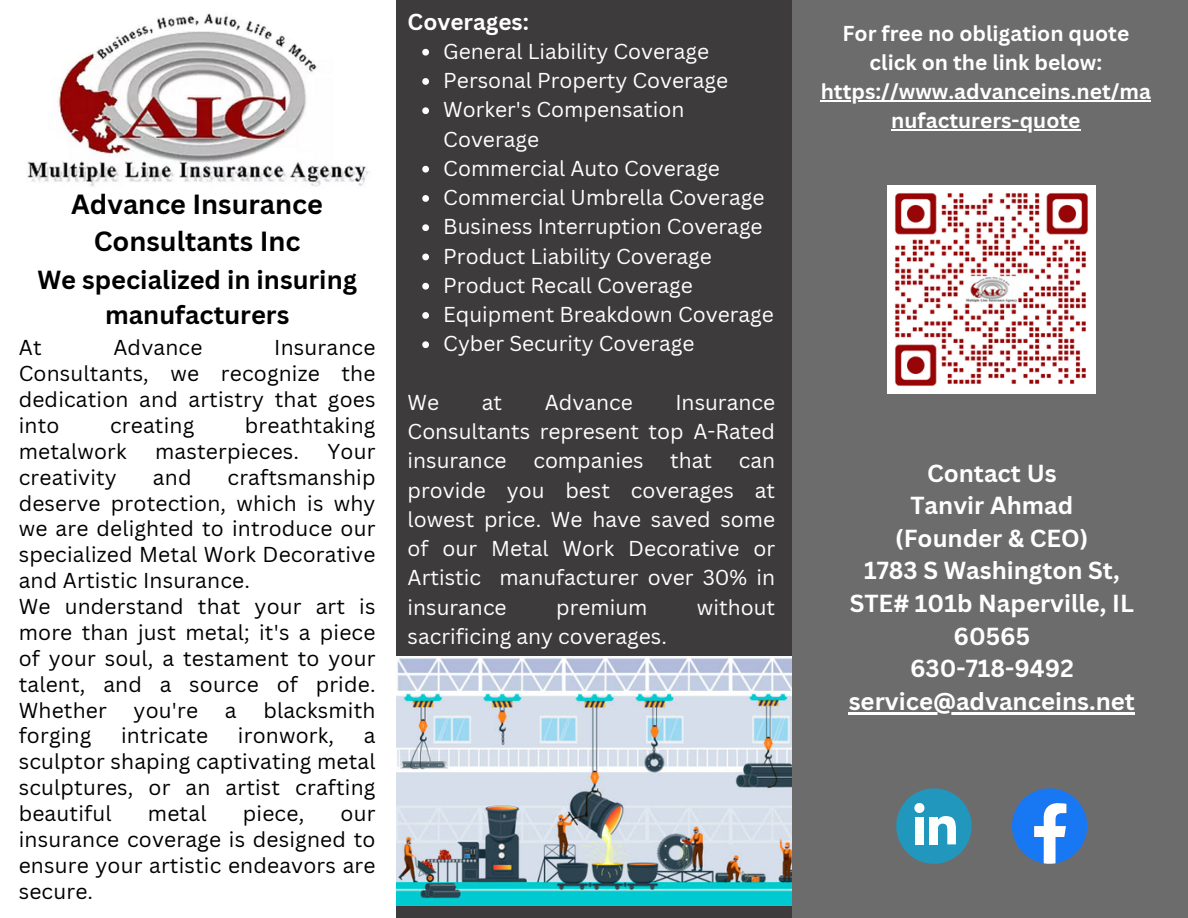
<style>
.page{position:relative;width:1188px;height:918px;background:#fff}
.page>*{position:absolute;margin:0;border:0;box-sizing:border-box;transform-origin:0 0}
.t1{font:700 27px/37.2px "Canva Sans";color:#000;text-align:center}
.t2{font:700 25.5px/34.8px "Canva Sans";color:#000;text-align:center}
.t3{font:700 24px/32.7px "Canva Sans";color:#fff;text-align:center}
.t4{font:700 22.5px "Canva Sans";color:#fff}
.t5{font:21px/25.8px "Canva Sans";letter-spacing:.01em;color:#000;text-align:justify}
.t6{font:21px/29.2px "Canva Sans";color:#fff;text-align:justify}
.t7{font:700 21px/29.2px "Canva Sans";color:#fff;text-align:center}
</style>
<div class="page">
<div style="left:396px;top:0;width:396px;height:918px;background:#3d3b3b"></div>
<div style="left:792px;top:0;width:396px;height:918px;background:#6d6c6c"></div>
<img style="left:27px;top:13px;width:342px;height:174px">
<img style="left:888px;top:186px;width:208px;height:208px">
<svg style="left:896px;top:788px;width:76px;height:76px"></svg>
<svg style="left:1012px;top:788px;width:75px;height:76px"></svg>
<img style="left:396px;top:656px;width:396px;height:250px">
<svg style="left:422px;top:49px;width:7px;height:7px"></svg>
<svg style="left:422px;top:78px;width:7px;height:7px"></svg>
<svg style="left:422px;top:107px;width:7px;height:7px"></svg>
<svg style="left:422px;top:166px;width:7px;height:7px"></svg>
<svg style="left:422px;top:195px;width:7px;height:7px"></svg>
<svg style="left:422px;top:224px;width:7px;height:7px"></svg>
<svg style="left:422px;top:254px;width:7px;height:6px"></svg>
<svg style="left:422px;top:283px;width:7px;height:7px"></svg>
<svg style="left:422px;top:312px;width:7px;height:7px"></svg>
<svg style="left:422px;top:341px;width:7px;height:7px"></svg>
<hr style="left:821px;top:100px;width:330px;height:1px;background:#fff">
<hr style="left:891px;top:130px;width:190px;height:1px;background:#fff">
<hr style="left:849px;top:712px;width:286px;height:2px;background:#fff">
<p class="t1" style="left:71px;top:185px;width:253px">Advance Insurance<br>Consultants Inc</p>
<p class="t2" style="left:37px;top:261px;width:321px">We specialized in insuring manufacturers</p>
<p class="t5" style="left:19px;top:334px;width:24px">At</p>
<p class="t5" style="left:113px;top:334px;width:91px">Advance</p>
<p class="t5" style="left:19px;top:334px;width:358px;text-indent:256px">Insurance Consultants, we recognize the dedication and artistry that goes into</p>
<p class="t5" style="left:110px;top:412px;width:86px">creating</p>
<p class="t5" style="left:245px;top:412px;width:132px">breathtaking</p>
<p class="t5" style="left:19px;top:438px;width:109px">metalwork</p>
<p class="t5" style="left:155px;top:438px;width:145px">masterpieces.</p>
<p class="t5" style="left:328px;top:438px;width:49px">Your</p>
<p class="t5" style="left:19px;top:464px;width:100px">creativity</p>
<p class="t5" style="left:153px;top:464px;width:40px">and</p>
<p class="t5" style="left:19px;top:464px;width:358px;text-indent:209px">craftsmanship deserve protection, which is why we are delighted to introduce our specialized Metal Work Decorative and Artistic Insurance.</p>
<p class="t5" style="left:19px;top:593px;width:358px">We understand that your art is more than just metal; it's a piece of your soul, a testament to your talent, and a source of pride.<br>Whether</p>
<p class="t5" style="left:134px;top:697px;width:66px">you're</p>
<p class="t5" style="left:225px;top:697px;width:13px">a</p>
<p class="t5" style="left:263px;top:697px;width:114px">blacksmith</p>
<p class="t5" style="left:19px;top:722px;width:74px">forging</p>
<p class="t5" style="left:121px;top:722px;width:89px">intricate</p>
<p class="t5" style="left:238px;top:722px;width:98px">ironwork,</p>
<p class="t5" style="left:19px;top:722px;width:358px;text-indent:345px">a sculptor shaping captivating metal sculptures, or an artist crafting beautiful</p>
<p class="t5" style="left:148px;top:800px;width:60px">metal</p>
<p class="t5" style="left:243px;top:800px;width:63px">piece,</p>
<p class="t5" style="left:19px;top:800px;width:358px;text-indent:322px">our insurance coverage is designed to ensure your artistic endeavors are secure.</p>
<p class="t4" style="left:408px;top:6px;width:123px">Coverages:</p>
<p class="t6" style="left:443px;top:36px;width:267px">General Liability Coverage</p>
<p class="t6" style="left:443px;top:65px;width:286px">Personal Property Coverage</p>
<p class="t6" style="left:443px;top:95px;width:243px">Worker's Compensation<br>Coverage</p>
<p class="t6" style="left:443px;top:153px;width:278px">Commercial Auto Coverage</p>
<p class="t6" style="left:443px;top:182px;width:323px">Commercial Umbrella Coverage</p>
<p class="t6" style="left:443px;top:212px;width:321px">Business Interruption Coverage</p>
<p class="t6" style="left:443px;top:241px;width:270px">Product Liability Coverage</p>
<p class="t6" style="left:443px;top:270px;width:251px">Product Recall Coverage</p>
<p class="t6" style="left:443px;top:299px;width:332px">Equipment Breakdown Coverage</p>
<p class="t6" style="left:443px;top:329px;width:253px">Cyber Security Coverage</p>
<p class="t6" style="left:408px;top:387px;width:33px">We</p>
<p class="t6" style="left:482px;top:387px;width:22px">at</p>
<p class="t6" style="left:545px;top:387px;width:89px">Advance</p>
<p class="t6" style="left:408px;top:387px;width:369px;text-indent:268px">Insurance Consultants represent top A-Rated insurance</p>
<p class="t6" style="left:533px;top:446px;width:112px">companies</p>
<p class="t6" style="left:670px;top:446px;width:43px">that</p>
<p class="t6" style="left:408px;top:446px;width:369px;text-indent:331px">can provide you best coverages at lowest price. We have saved some of our Metal Work Decorative or Artistic manufacturer over 30% in insurance</p>
<p class="t6" style="left:556px;top:592px;width:93px">premium</p>
<p class="t6" style="left:697px;top:592px;width:80px">without</p>
<p class="t6" style="left:408px;top:621px;width:261px">sacrificing any coverages.</p>
<p class="t7" style="left:842px;top:18px;width:288px">For free no obligation quote click on the link below:</p>
<p class="t7" style="left:821px;top:76px;width:332px">https://www.advanceins.net/ma nufacturers-quote</p>
<p class="t3" style="left:927px;top:456px;width:131px">Contact Us</p>
<p class="t3" style="left:910px;top:489px;width:164px">Tanvir Ahmad</p>
<p class="t3" style="left:895px;top:521px;width:195px">(Founder &amp; CEO)</p>
<p class="t3" style="left:850px;top:554px;width:286px">1783 S Washington St,<br>STE# 101b Naperville, IL<br>60565</p>
<p class="t3" style="left:910px;top:652px;width:165px">630-718-9492</p>
<p class="t3" style="left:849px;top:684px;width:288px">service@advanceins.net</p>
</div>
